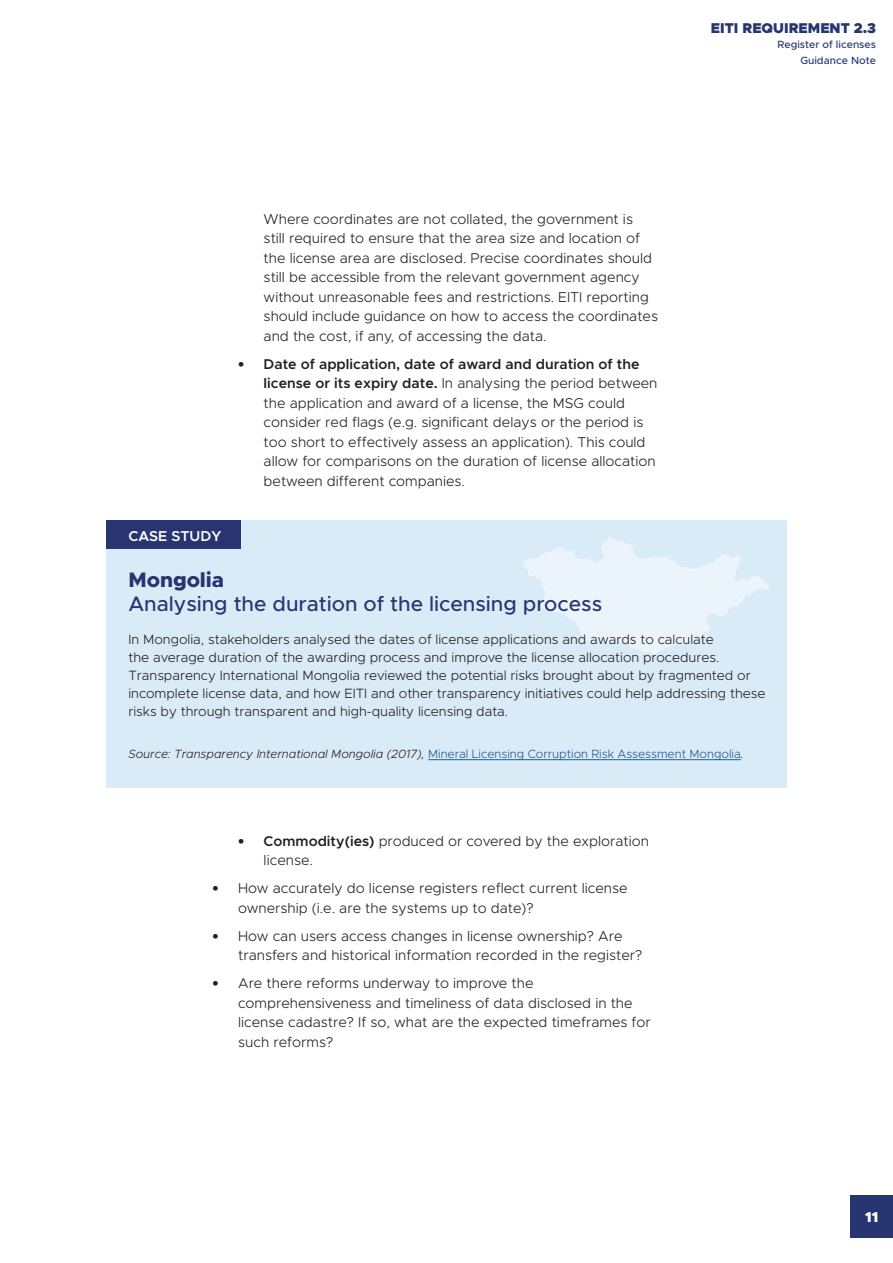
<style>
.page{position:relative;width:893px;height:1263px;background:#fff}
.page>*{position:absolute;margin:0;border:0;box-sizing:border-box;transform-origin:0 0}
.Case_study_new{font:500 21px/24px "Metropolis";color:#263470}
.t1{font:600 14.4px "Metropolis";color:#fff}
.t2{font:900 14.4px "Metropolis";color:#fff}
.t3{font:300 14.25px/19.5px "Metropolis";color:#231f20}
.t4{font:900 14.25px "Metropolis";color:#263470}
.Body_copy{font:300 13.5px/18px "Metropolis";color:#231f20}
.Source{font:italic 300 12px "Metropolis";color:#231f20}
.t5{font:500 10.5px/15.8px "Metropolis";color:#263470;text-align:right}
.s1{font-family:"Myriad Pro";font-weight:700;font-size:18px}
.s2{font-weight:600}
.s3{font-weight:800}
.s4{font-style:normal;color:#225a8e}
</style>
<div class="page">
<div style="left:850px;top:1195px;width:43px;height:42px;background:#263470"></div>
<div style="left:106px;top:521px;width:681px;height:267px;background:#daebf8"></div>
<div style="left:107px;top:521px;width:134px;height:28px;background:#283571"></div>
<svg style="left:523px;top:536px;width:247px;height:118px"></svg>
<hr style="left:428px;top:759px;width:313px;height:1px;background:#225a8e">
<p class="t4" style="left:711px;top:19px;width:167px">EITI REQUIREMENT 2.3</p>
<p class="t5" style="left:778px;top:37px;width:100px">Register of licenses<br>Guidance Note</p>
<p class="t3" style="left:264px;top:209px;width:396px">Where coordinates are not collated, the government is<br>still required to ensure that the area size and location of the license area are disclosed. Precise coordinates should still be accessible from the relevant government agency without unreasonable fees and restrictions. EITI reporting should include guidance on how to access the coordinates and the cost, if any, of accessing the data.</p>
<p class="t3" style="left:264px;top:354px;width:395px;text-indent:-26px"><span class="s1">•</span> <span class="s2">Date of application, date of award and duration of the license or its expiry date.</span> In analysing the period between the application and award of a license, the MSG could consider red flags (e.g. significant delays or the period is too short to effectively assess an application). This could allow for comparisons on the duration of license allocation between different companies.</p>
<p class="t1" style="left:128px;top:527px;width:94px">CASE STUDY</p>
<p class="Case_study_new" style="left:128px;top:568px;width:475px"><span class="s3">Mongolia<br></span>Analysing the duration of the licensing process</p>
<p class="Body_copy" style="left:128px;top:630px;width:639px">In Mongolia, stakeholders analysed the dates of license applications and awards to calculate<br>the average duration of the awarding process and improve the license allocation procedures.<br>Transparency International Mongolia reviewed the potential risks brought about by fragmented or incomplete license data, and how EITI and other transparency initiatives could help addressing these risks by through transparent and high-quality licensing data.</p>
<p class="Source" style="left:128px;top:746px;width:617px">Source: Transparency International Mongolia (2017), <span class="s4">Mineral Licensing Corruption Risk Assessment Mongolia</span>.</p>
<p class="t3" style="left:264px;top:831px;width:387px;text-indent:-26px"><span class="s1">•</span> <span class="s2">Commodity(ies)</span> produced or covered by the exploration license.</p>
<p class="t3" style="left:238px;top:878px;width:391px;text-indent:-26px"><span class="s1">•</span> How accurately do license registers reflect current license ownership (i.e. are the systems up to date)?</p>
<p class="t3" style="left:238px;top:926px;width:406px;text-indent:-26px"><span class="s1">•</span> How can users access changes in license ownership? Are transfers and historical information recorded in the register?</p>
<p class="t3" style="left:238px;top:973px;width:414px;text-indent:-26px"><span class="s1">•</span> Are there reforms underway to improve the comprehensiveness and timeliness of data disclosed in the license cadastre? If so, what are the expected timeframes for such reforms?</p>
<p class="t2" style="left:865px;top:1208px;width:15px">11</p>
</div>
